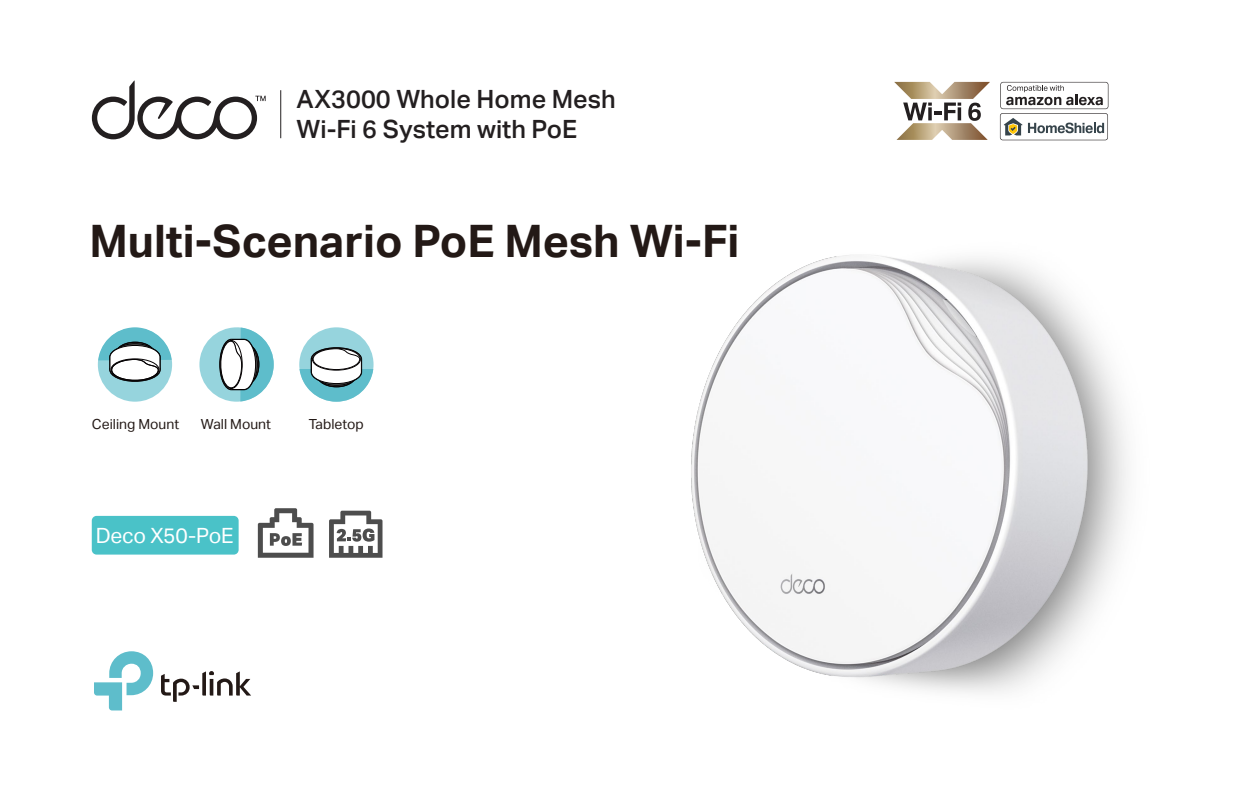
<style>
.page{position:relative;width:1260px;height:788px;background:#fff}
.page>*{position:absolute;margin:0;border:0;box-sizing:border-box;transform-origin:0 0}
.t1{font:44.71px "TP Link Aktiv Bold";color:#231916}
.t2{font:25.11px/30.2px "TP Link Aktiv Medium";color:#231f20}
.t3{font:21px "TP Link Aktiv Regular";letter-spacing:-.015em;color:#fff}
.t4{font:13.91px "TP Link Aktiv Regular";color:#231916}
</style>
<div class="page">
<div style="left:92px;top:516px;width:147px;height:38px;background:#4ac2c8;border-radius:5px"></div>
<hr style="left:280px;top:90px;width:1px;height:48px;background:#231f20">
<svg style="left:92px;top:80px;width:174px;height:59px"></svg>
<svg style="left:894px;top:82px;width:96px;height:58px"></svg>
<div style="left:1000px;top:113px;width:108px;height:27px;background:#cfcece;border-radius:3px"></div>
<div style="left:1001px;top:114px;width:106px;height:26px;background:#fff;border-radius:2px"></div>
<svg style="left:1004px;top:118px;width:100px;height:17px"></svg>
<svg style="left:1006px;top:85px;width:97px;height:20px"></svg>
<svg style="left:299px;top:327px;width:75px;height:74px"></svg>
<div style="left:98px;top:327px;width:74px;height:74px;background:#96d4dd;border-radius:50%"></div>
<svg style="left:98px;top:327px;width:74px;height:55px"></svg>
<div style="left:199px;top:327px;width:75px;height:74px;background:#96d4dd;border-radius:50%"></div>
<svg style="left:219px;top:327px;width:55px;height:74px"></svg>
<svg style="left:300px;top:347px;width:73px;height:54px"></svg>
<img style="left:691px;top:255px;width:437px;height:438px">
<svg style="left:161px;top:671px;width:90px;height:30px"></svg>
<svg style="left:94px;top:651px;width:59px;height:59px"></svg>
<svg style="left:329px;top:510px;width:54px;height:47px"></svg>
<svg style="left:258px;top:508px;width:56px;height:49px"></svg>
<p class="t2" style="left:297px;top:84px;width:321px">AX3000 Whole Home Mesh<br>Wi-Fi 6 System with PoE</p>
<h1 class="t1" style="left:89px;top:216px;width:652px">Multi-Scenario PoE Mesh Wi-Fi</h1>
<p class="t4" style="left:92px;top:416px;width:89px">Ceiling Mount</p>
<p class="t4" style="left:201px;top:416px;width:72px">Wall Mount</p>
<p class="t4" style="left:309px;top:416px;width:56px">Tabletop</p>
<p class="t3" style="left:96px;top:524px;width:139px">Deco X50-PoE</p>
</div>
